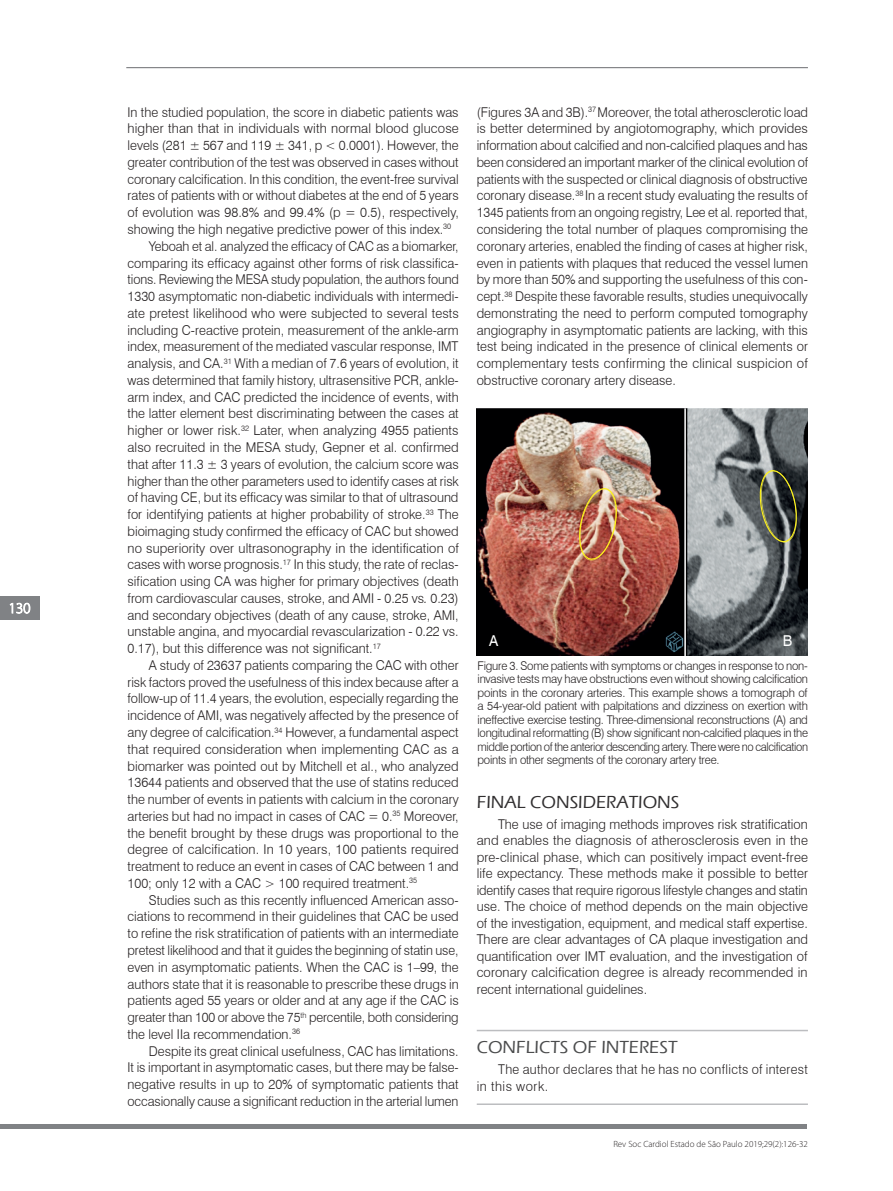
<style>
.page{position:relative;width:893px;height:1191px;background:#fff}
.page>*{position:absolute;margin:0;border:0;box-sizing:border-box;transform-origin:0 0}
.Subtitulo-Padrão{font:500 18px "Eras ITC";color:#312f30}
.subtitulo{font:500 18px "Eras ITC";color:#4b4c4d}
._03_TEXTO{font:15px "Swiss 721 BT";color:#fff;scale:.96 1}
._03_TEXTO-2{font:300 13.5px/16.8px "Swiss 721 BT";color:#231f20;text-align:justify;scale:.96 1}
._03_TEXTO-3{font:300 13.5px/16.8px "Swiss 721 BT";color:#231f20;text-align:justify;scale:.95 1}
._03_Texto{font:300 13.5px/17px "Swiss 721 BT";letter-spacing:.03em;color:#231f20;scale:.95 1}
.Legenda_Txt_-_08{font:300 12px/13.5px "Swiss 721 BT";letter-spacing:-.02em;color:#231f20;text-align:justify;scale:.95 1}
.titulação_conselho{font:300 9px "Myriad Pro";color:#231f20}
.s1{font-style:italic}
</style>
<div class="page">
<div style="left:0;top:596px;width:39px;height:24px;background:#808285"></div>
<svg style="left:9px;top:602px;width:22px;height:12px"></svg>
<hr style="left:126px;top:67px;width:682px;height:1px;background:#6c6d70">
<hr style="left:0;top:1124px;width:807px;height:4px;background:#808285">
<img style="left:477px;top:408px;width:331px;height:247px">
<img style="left:576px;top:485px;width:43px;height:77px">
<svg style="left:758px;top:469px;width:41px;height:74px;background:#505447"></svg>
<hr style="left:684px;top:408px;width:2px;height:249px;background:#fff">
<hr style="left:477px;top:1029px;width:331px;height:2px;background:#bcbdc0">
<hr style="left:477px;top:1103px;width:331px;height:2px;background:#bcbdc0">
<p class="_03_TEXTO-2" style="left:128px;top:103px;width:347px">In the studied population, the score in diabetic patients was higher than that in individuals with normal blood glucose levels (281 ± 567 and 119 ± 341, p &lt; 0.0001). However, the greater contribution of the test was observed in cases without coronary calcification. In this condition, the event-free survival rates of patients with or without diabetes at the end of 5 years of evolution was 98.8% and 99.4% (p = 0.5), respectively, showing the high negative predictive power of this index.<sup>30</sup></p>
<p class="_03_TEXTO-3" style="left:128px;top:237px;width:350px;text-indent:21px">Yeboah et al. analyzed the efficacy of CAC as a biomarker, comparing its efficacy against other forms of risk classifica&shy;tions. Reviewing the MESA study population, the authors found 1330 asymptomatic non-diabetic individuals with intermedi&shy;ate pretest likelihood who were subjected to several tests including C-reactive protein, measurement of the ankle-arm index, measurement of the mediated vascular response, IMT analysis, and CA.<sup>31</sup> With a median of 7.6 years of evolution, it was determined that family history, ultrasensitive PCR, ankle&shy;arm index, and CAC predicted the incidence of events, with the latter element best discriminating between the cases at higher or lower risk.<sup>32</sup> Later, when analyzing 4955 patients also recruited in the MESA study, Gepner et al. confirmed that after 11.3 ± 3 years of evolution, the calcium score was higher than the other parameters used to identify cases at risk of having CE, but its efficacy was similar to that of ultrasound for identifying patients at higher probability of stroke.<sup>33</sup> The bioimaging study confirmed the efficacy of CAC but showed no superiority over ultrasonography in the identification of cases with worse prognosis.<sup>17</sup> In this study, the rate of reclas&shy;sification using CA was higher for primary objectives (death from cardiovascular causes, stroke, and AMI - 0.25 vs<span class="s1">.</span> 0.23) and secondary objectives (death of any cause, stroke, AMI, unstable angina, and myocardial revascularization - 0.22 vs.<br>0.17), but this difference was not significant.<sup>17</sup></p>
<p class="_03_TEXTO-2" style="left:128px;top:656px;width:347px;text-indent:21px">A study of 23637 patients comparing the CAC with other risk factors proved the usefulness of this index because after a follow-up of 11.4 years, the evolution, especially regarding the incidence of AMI, was negatively affected by the presence of any degree of calcification.<sup>34</sup> However, a fundamental aspect that required consideration when implementing CAC as a biomarker was pointed out by Mitchell et al., who analyzed 13644 patients and observed that the use of statins reduced the number of events in patients with calcium in the coronary arteries but had no impact in cases of CAC = 0.<sup>35</sup> Moreover, the benefit brought by these drugs was proportional to the degree of calcification. In 10 years, 100 patients required treatment to reduce an event in cases of CAC between 1 and 100; only 12 with a CAC &gt; 100 required treatment.<sup>35</sup></p>
<p class="_03_TEXTO-2" style="left:128px;top:891px;width:346px;text-indent:21px">Studies such as this recently influenced American asso&shy;ciations to recommend in their guidelines that CAC be used to refine the risk stratification of patients with an intermediate pretest likelihood and that it guides the beginning of statin use, even in asymptomatic patients. When the CAC is 1–99, the authors state that it is reasonable to prescribe these drugs in patients aged 55 years or older and at any age if the CAC is greater than 100 or above the 75<sup>th</sup> percentile, both considering the level IIa recommendation.<sup>36</sup></p>
<p class="_03_TEXTO-2" style="left:128px;top:1042px;width:347px;text-indent:21px">Despite its great clinical usefulness, CAC has limitations.<br>It is important in asymptomatic cases, but there may be false&shy;negative results in up to 20% of symptomatic patients that occasionally cause a significant reduction in the arterial lumen</p>
<p class="_03_TEXTO-3" style="left:477px;top:103px;width:350px">(Figures 3A and 3B).<sup>37</sup> Moreover, the total atherosclerotic load is better determined by angiotomography, which provides information about calcified and non-calcified plaques and has been considered an important marker of the clinical evolution of patients with the suspected or clinical diagnosis of obstructive coronary disease.<sup>38</sup> In a recent study evaluating the results of 1345 patients from an ongoing registry, Lee et al. reported that, considering the total number of plaques compromising the coronary arteries, enabled the finding of cases at higher risk, even in patients with plaques that reduced the vessel lumen by more than 50% and supporting the usefulness of this con&shy;cept.<sup>38</sup> Despite these favorable results, studies unequivocally demonstrating the need to perform computed tomography angiography in asymptomatic patients are lacking, with this test being indicated in the presence of clinical elements or complementary tests confirming the clinical suspicion of obstructive coronary artery disease.</p>
<p class="_03_TEXTO" style="left:489px;top:631px;width:11px">A</p>
<p class="_03_TEXTO" style="left:783px;top:631px;width:11px">B</p>
<p class="Legenda_Txt_-_08" style="left:478px;top:659px;width:349px">Figure 3. Some patients with symptoms or changes in response to non&shy;invasive tests may have obstructions even without showing calcification points in the coronary arteries. This example shows a tomograph of a 54-year-old patient with palpitations and dizziness on exertion with ineffective exercise testing. Three-dimensional reconstructions (A) and longitudinal reformatting (B) show significant non-calcified plaques in the middle portion of the anterior descending artery. There were no calcification points in other segments of the coronary artery tree.</p>
<p class="Subtitulo-Padrão" style="left:477px;top:791px;width:204px">FINAL CONSIDERATIONS</p>
<p class="_03_TEXTO-2" style="left:477px;top:815px;width:347px;text-indent:21px">The use of imaging methods improves risk stratification and enables the diagnosis of atherosclerosis even in the pre-clinical phase, which can positively impact event-free life expectancy. These methods make it possible to better identify cases that require rigorous lifestyle changes and statin use. The choice of method depends on the main objective of the investigation, equipment, and medical staff expertise.<br>There are clear advantages of CA plaque investigation and quantification over IMT evaluation, and the investigation of coronary calcification degree is already recommended in recent international guidelines.</p>
<p class="subtitulo" style="left:477px;top:1036px;width:202px">CONFLICTS OF INTEREST</p>
<p class="_03_Texto" style="left:477px;top:1060px;width:350px;text-indent:21px">The author declares that he has no conflicts of interest in this work.</p>
<p class="titulação_conselho" style="left:613px;top:1138px;width:196px">Rev Soc Cardiol Estado de São Paulo 2019;29(2):126-32</p>
</div>
